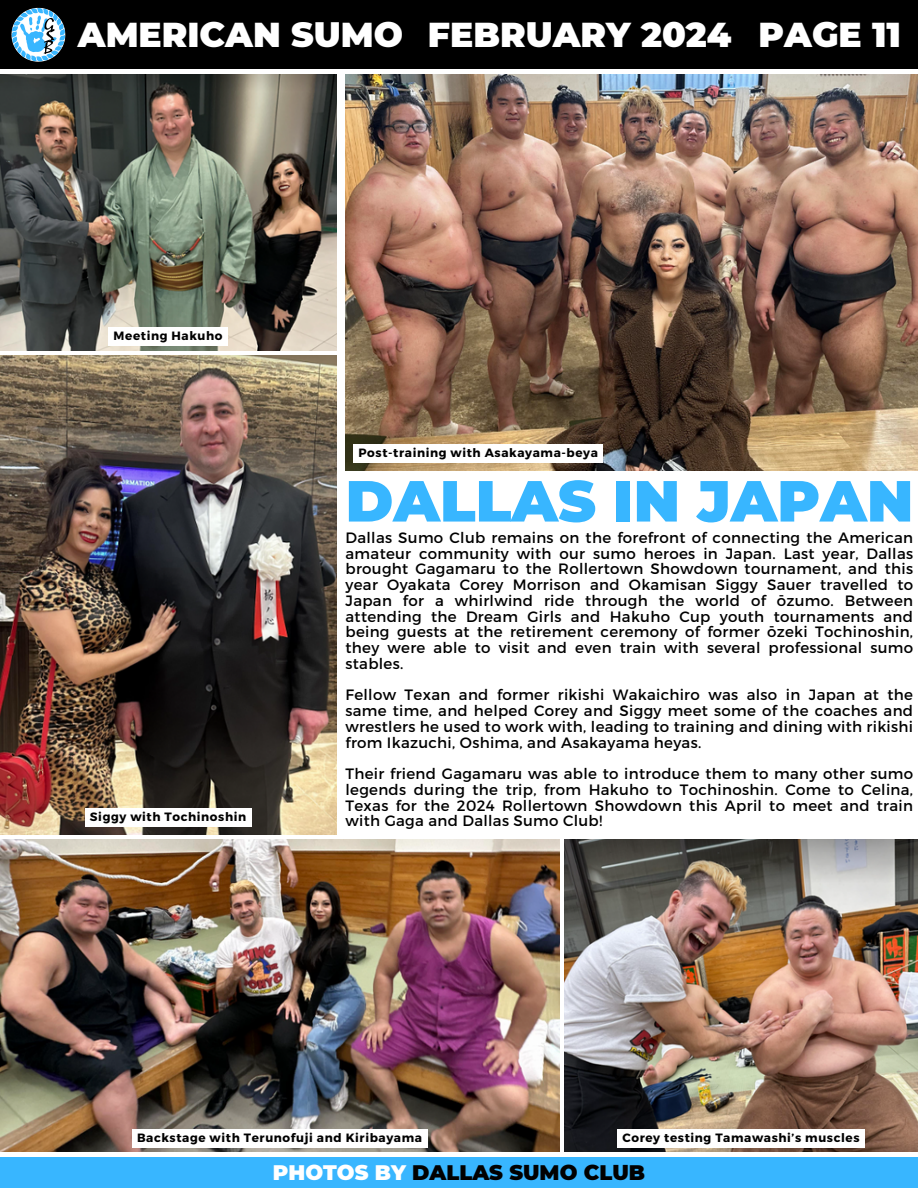
<style>
.page{position:relative;width:918px;height:1188px;background:#fff}
.page>*{position:absolute;margin:0;border:0;box-sizing:border-box;transform-origin:0 0}
.t1{font:900 57.9px "Montserrat";color:#38b6ff}
.t2{font:900 34.5px "Montserrat";color:#fff}
.t3{font:900 21px "Montserrat";color:#010101}
.t4{font:15px/15.8px "Montserrat";letter-spacing:.02em;color:#000;text-align:justify}
.t5{font:700 12px "Montserrat";letter-spacing:.05em;color:#000}
.s1{color:#fff}
</style>
<div class="page">
<div style="left:0;top:1157px;width:918px;height:31px;background:#38b6ff"></div>
<div style="left:0;top:0;width:918px;height:69px;background:#000"></div>
<img style="left:11px;top:8px;width:54px;height:54px">
<img style="left:346px;top:74px;width:572px;height:396px">
<img style="left:0;top:75px;width:336px;height:275px">
<img style="left:564px;top:840px;width:354px;height:312px">
<img style="left:0;top:356px;width:336px;height:479px">
<img style="left:0;top:840px;width:559px;height:312px">
<div style="left:353px;top:444px;width:250px;height:19px;background:#fff"></div>
<div style="left:109px;top:327px;width:119px;height:19px;background:#fff"></div>
<div style="left:85px;top:808px;width:166px;height:19px;background:#fff"></div>
<div style="left:132px;top:1129px;width:295px;height:19px;background:#fff"></div>
<div style="left:617px;top:1129px;width:248px;height:19px;background:#fff"></div>
<h2 class="t2" style="left:78px;top:14px;width:327px">AMERICAN SUMO</h2>
<h2 class="t2" style="left:428px;top:14px;width:305px">FEBRUARY 2024</h2>
<p class="t2" style="left:759px;top:14px;width:144px">PAGE 11</p>
<p class="t5" style="left:114px;top:328px;width:110px">Meeting Hakuho</p>
<p class="t5" style="left:90px;top:809px;width:158px">Siggy with Tochinoshin</p>
<p class="t5" style="left:359px;top:445px;width:241px">Post-training with Asakayama-beya</p>
<h1 class="t1" style="left:346px;top:466px;width:569px">DALLAS IN JAPAN</h1>
<h4 class="t4" style="left:346px;top:545px;width:569px">amateur community with our sumo heroes in Japan. Last year, Dallas brought Gagamaru to the Rollertown Showdown tournament, and this year Oyakata Corey Morrison and Okamisan Siggy Sauer travelled to Japan for a whirlwind ride through the world of ōzumo. Between attending the Dream Girls and Hakuho Cup youth tournaments and being guests at the retirement ceremony of former ōzeki Tochinoshin, they were able to visit and even train with several professional sumo stables.</h4>
<h4 class="t4" style="left:346px;top:686px;width:569px">Fellow Texan and former rikishi Wakaichiro was also in Japan at the same time, and helped Corey and Siggy meet some of the coaches and wrestlers he used to work with, leading to training and dining with rikishi from Ikazuchi, Oshima, and Asakayama heyas.</h4>
<h4 class="t4" style="left:346px;top:765px;width:569px">Their friend Gagamaru was able to introduce them to many other sumo legends during the trip, from Hakuho to Tochinoshin. Come to Celina, Texas for the 2024 Rollertown Showdown this April to meet and train with Gaga and Dallas Sumo Club!</h4>
<h4 class="t4" style="left:346px;top:529px;width:569px">Dallas Sumo Club remains on the forefront of connecting the American</h4>
<h3 class="t5" style="left:137px;top:1130px;width:287px">Backstage with Terunofuji and Kiribayama</h3>
<h3 class="t5" style="left:623px;top:1130px;width:239px">Corey testing Tamawashi’s muscles</h3>
<p class="t3" style="left:273px;top:1160px;width:374px"><span class="s1">PHOTOS BY</span> DALLAS SUMO CLUB</p>
</div>
